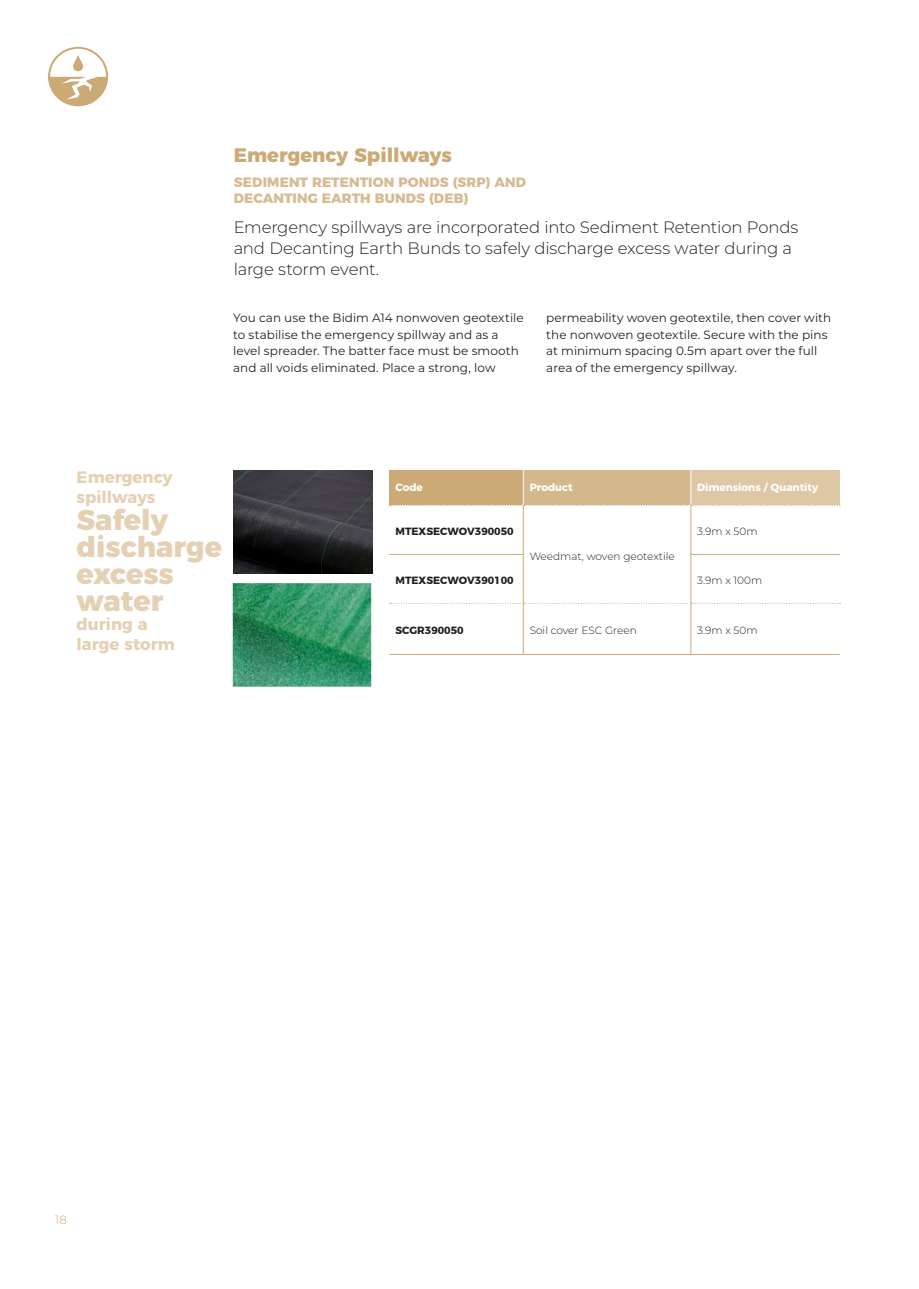
<style>
.page{position:relative;width:919px;height:1289px;background:#fff}
.page>*{position:absolute;margin:0;border:0;box-sizing:border-box;transform-origin:0 0}
.t1{font:800 28.5px/27px "Montserrat";color:#e4d0b2}
.Subhead_1{font:800 19.5px "Montserrat";color:#cbaa76}
.Intro_Text{font:300 16.5px/21px "Montserrat";letter-spacing:-.01em;color:#231f20}
.t2{font:700 16.5px/19.5px "Montserrat";color:#e4d0b2}
.Subhead_1-2{font:800 13.5px/16.5px "Montserrat";letter-spacing:.015em;color:#d6bb93}
.Body_Text{font:12px/16.5px "Montserrat";letter-spacing:.005em;color:#231f20}
.t3{font:300 12px "Montserrat";color:#cbaa76}
.Table_Text_-_tech_sheet{font:300 10.5px "Montserrat";color:#231f20}
.Table_Text_-_tech_sheet-2{font:700 10.5px "Montserrat";color:#231f20}
.Table_Subhead_1_-_tech_sheet{font:700 10.5px "Montserrat";color:#fff}
</style>
<div class="page">
<svg style="left:48px;top:47px;width:60px;height:59px"></svg>
<img style="left:234px;top:470px;width:138px;height:104px">
<div style="left:389px;top:470px;width:134px;height:35px;background:#cbaa76"></div>
<div style="left:523px;top:470px;width:167px;height:35px;background:#d4b88c"></div>
<div style="left:690px;top:470px;width:149px;height:35px;background:#dec7a5"></div>
<hr style="left:690px;top:506px;width:1px;height:48px;background:#cbaa76">
<hr style="left:690px;top:555px;width:1px;height:48px;background:#cbaa76">
<hr style="left:690px;top:603px;width:1px;height:51px;background:#cbaa76">
<hr style="left:389px;top:554px;width:134px;height:1px;background:#cbaa76">
<hr style="left:690px;top:554px;width:149px;height:1px;background:#cbaa76">
<hr style="left:523px;top:470px;width:1px;height:35px;background:#fff">
<hr style="left:690px;top:470px;width:1px;height:35px;background:#fff">
<hr style="left:523px;top:506px;width:1px;height:48px;background:#cbaa76">
<hr style="left:523px;top:555px;width:1px;height:48px;background:#cbaa76">
<hr style="left:523px;top:603px;width:1px;height:51px;background:#cbaa76">
<svg style="left:389px;top:505px;width:451px;height:1px"></svg>
<svg style="left:389px;top:603px;width:451px;height:1px"></svg>
<hr style="left:389px;top:654px;width:134px;height:1px;background:#cbaa76">
<hr style="left:523px;top:654px;width:167px;height:1px;background:#cbaa76">
<hr style="left:690px;top:654px;width:149px;height:1px;background:#cbaa76">
<img style="left:233px;top:583px;width:138px;height:103px">
<p class="Subhead_1" style="left:234px;top:138px;width:220px">Emergency Spillways</p>
<p class="Subhead_1-2" style="left:234px;top:172px;width:294px">SEDIMENT RETENTION PONDS (SRP) AND<br>DECANTING EARTH BUNDS (DEB)</p>
<p class="Intro_Text" style="left:234px;top:216px;width:566px">Emergency spillways are incorporated into Sediment Retention Ponds and Decanting Earth Bunds to safely discharge excess water during a large storm event.</p>
<p class="Body_Text" style="left:233px;top:309px;width:292px">You can use the Bidim A14 nonwoven geotextile to stabilise the emergency spillway and as a level spreader. The batter face must be smooth and all voids eliminated. Place a strong, low</p>
<p class="Body_Text" style="left:546px;top:309px;width:286px">permeability woven geotextile, then cover with the nonwoven geotextile. Secure with the pins at minimum spacing 0.5m apart over the full area of the emergency spillway.</p>
<p class="t2" style="left:77px;top:466px;width:97px">Emergency spillways</p>
<p class="t1" style="left:77px;top:504px;width:147px">Safely discharge excess water</p>
<p class="t2" style="left:77px;top:613px;width:100px">during a large storm</p>
<p class="Table_Subhead_1_-_tech_sheet" style="left:395px;top:479px;width:29px">Code</p>
<p class="Table_Subhead_1_-_tech_sheet" style="left:529px;top:479px;width:45px">Product</p>
<p class="Table_Subhead_1_-_tech_sheet" style="left:697px;top:479px;width:123px">Dimensions / Quantity</p>
<p class="Table_Text_-_tech_sheet-2" style="left:395px;top:522px;width:120px">MTEXSECWOV390050</p>
<p class="Table_Text_-_tech_sheet" style="left:529px;top:548px;width:147px">Weedmat, woven geotextile</p>
<p class="Table_Text_-_tech_sheet" style="left:697px;top:524px;width:62px">3.9m x 50m</p>
<p class="Table_Text_-_tech_sheet-2" style="left:395px;top:571px;width:120px">MTEXSECWOV390100</p>
<p class="Table_Text_-_tech_sheet" style="left:697px;top:573px;width:66px">3.9m x 100m</p>
<p class="Table_Text_-_tech_sheet-2" style="left:395px;top:621px;width:70px">SCGR390050</p>
<p class="Table_Text_-_tech_sheet" style="left:529px;top:623px;width:109px">Soil cover ESC Green</p>
<p class="Table_Text_-_tech_sheet" style="left:697px;top:623px;width:62px">3.9m x 50m</p>
<p class="t3" style="left:55px;top:1211px;width:13px">18</p>
</div>
